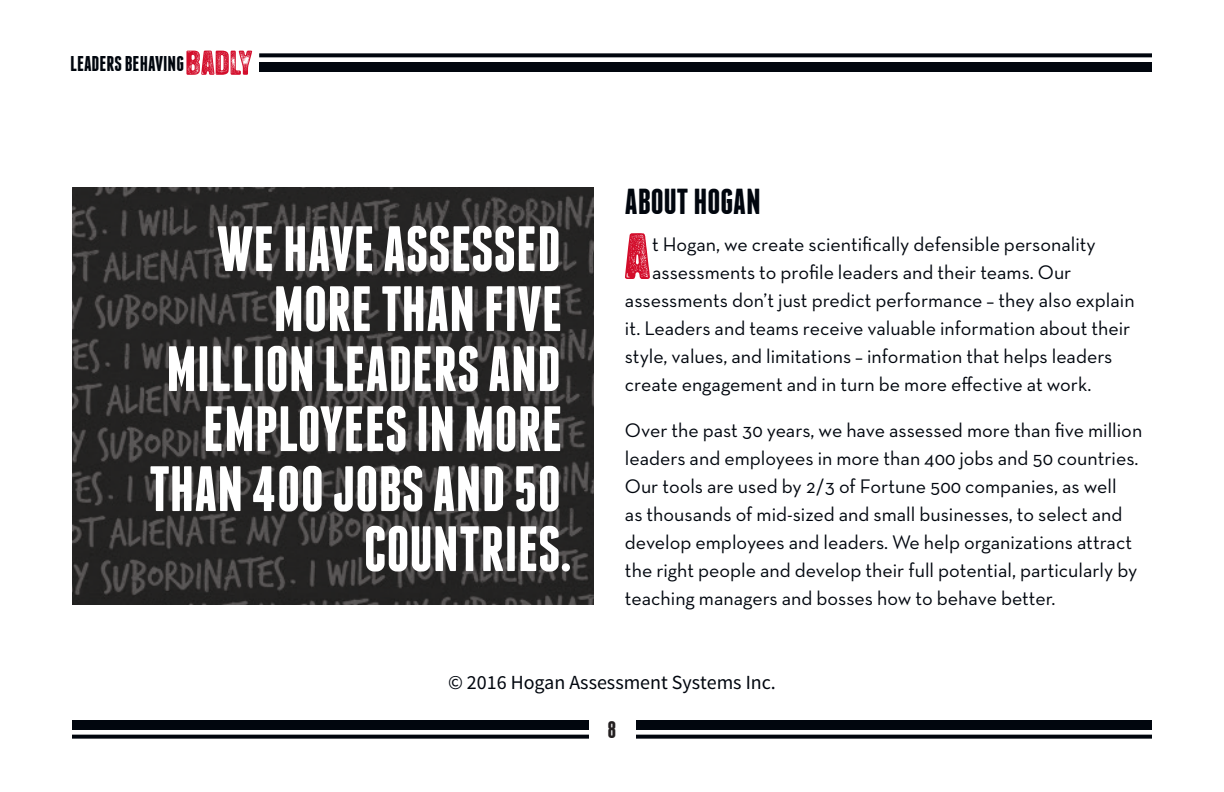
<style>
.page{position:relative;width:1224px;height:792px;background:#fff}
.page>*{position:absolute;margin:0;border:0;box-sizing:border-box;transform-origin:0 0}
.t1{font:700 64px/60px "Franchise";color:#fff;text-align:right}
.t2{font:51.6px "Hotel Coral Essex";color:#d30d2b}
.t3{font:700 36px "Franchise";color:#01060e}
.t4{font:700 24px "Franchise";color:#231f20}
.t5{font:700 21.4px "Franchise";color:#01060e}
.t6{font:20px/28px "Neutra Text TF";color:#01060e}
.t7{font:20px "Source Sans Pro";color:#01060e}
</style>
<div class="page">
<svg style="left:72px;top:735px;width:1080px;height:4px;fill:#01060e"></svg>
<div style="left:72px;top:720px;width:1080px;height:9px;background:#01060e"></div>
<svg style="left:259px;top:53px;width:893px;height:4px;fill:#01060e"></svg>
<div style="left:259px;top:63px;width:893px;height:9px;background:#01060e"></div>
<div style="left:589px;top:704px;width:46px;height:46px;background:#fff"></div>
<svg style="left:186px;top:51px;width:66px;height:24px"></svg>
<img style="left:72px;top:187px;width:522px;height:418px">
<p class="t5" style="left:70px;top:54px;width:116px">LEADERS BEHAVING</p>
<p class="t1" style="left:149px;top:219px;width:424px">WE HAVE ASSESSED<br>MORE THAN FIVE<br>MILLION LEADERS AND<br>EMPLOYEES IN MORE<br>THAN 400 JOBS AND 50<br>COUNTRIES.</p>
<p class="t3" style="left:625px;top:185px;width:137px">ABOUT HOGAN</p>
<p class="t2" style="left:625px;top:230px;width:27px">A</p>
<p class="t6" style="left:652px;top:230px;width:445px">t Hogan, we create scientifically defensible personality</p>
<p class="t6" style="left:652px;top:258px;width:421px">assessments to profile leaders and their teams. Our</p>
<p class="t6" style="left:625px;top:286px;width:511px">assessments don’t just predict performance – they also explain</p>
<p class="t6" style="left:625px;top:314px;width:507px">it. Leaders and teams receive valuable information about their</p>
<p class="t6" style="left:625px;top:342px;width:489px">style, values, and limitations – information that helps leaders</p>
<p class="t6" style="left:625px;top:370px;width:468px">create engagement and in turn be more effective at work.</p>
<p class="t6" style="left:625px;top:416px;width:519px">Over the past 30 years, we have assessed more than five million leaders and employees in more than 400 jobs and 50 countries.<br>Our tools are used by 2/3 of Fortune 500 companies, as well<br>as thousands of mid-sized and small businesses, to select and develop employees and leaders. We help organizations attract the right people and develop their full potential, particularly by teaching managers and bosses how to behave better.</p>
<p class="t7" style="left:448px;top:670px;width:329px">© 2016 Hogan Assessment Systems Inc.</p>
<p class="t4" style="left:608px;top:718px;width:10px">8</p>
</div>
